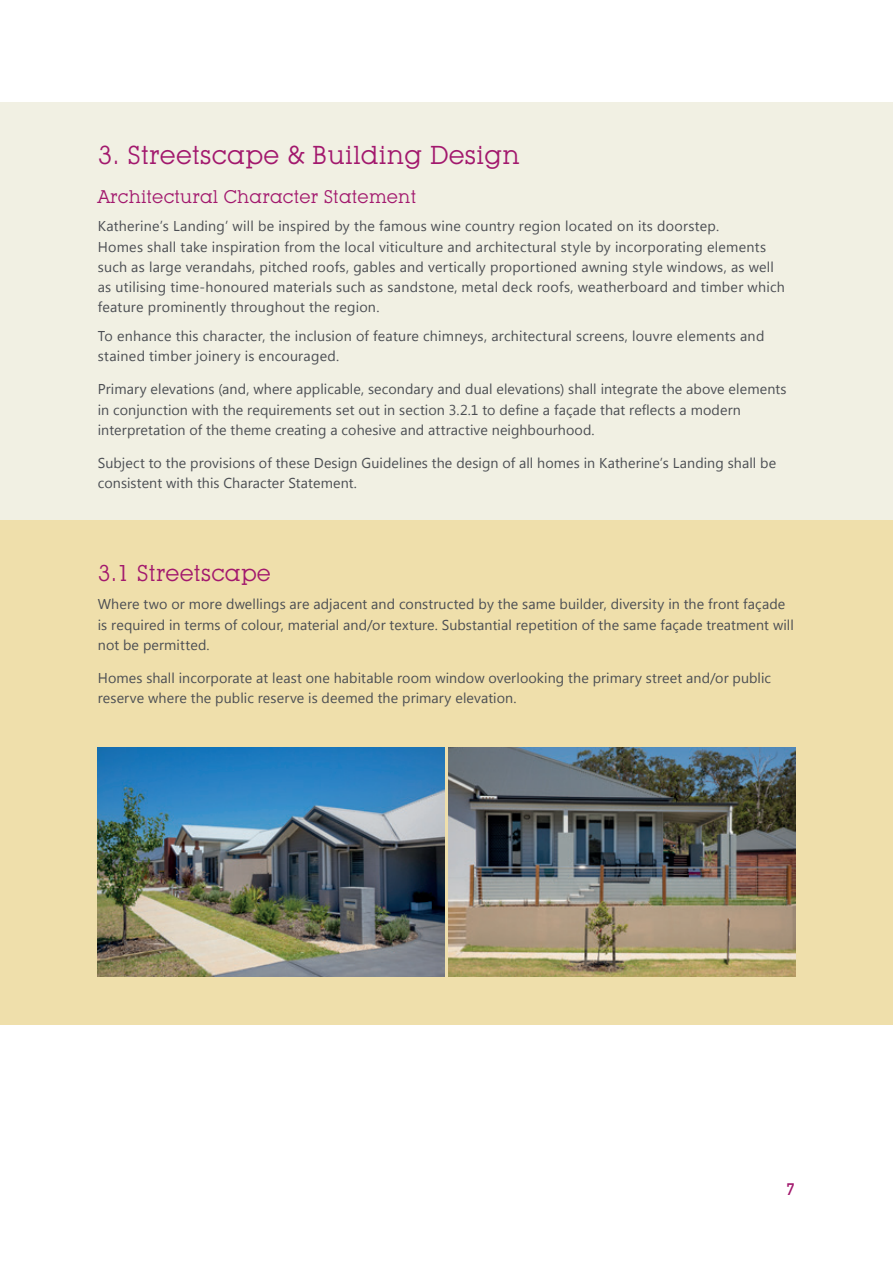
<style>
.page{position:relative;width:893px;height:1263px;background:#fff}
.page>*{position:absolute;margin:0;border:0;box-sizing:border-box;transform-origin:0 0}
.t1{font:25.5px "Lubalin Graph IT Cby BT";letter-spacing:.01em;color:#a2186d}
.t2{font:22.5px "Lubalin Graph IT Cby BT";letter-spacing:.01em;color:#a2186d}
.t3{font:18px "Lubalin Graph IT Cby BT";letter-spacing:.01em;color:#a2186d}
.t4{font:500 16.5px "Lubalin Graph IT Cby BT";color:#a2186d}
.t5{font:14.25px/20.2px "Segoe UI";letter-spacing:.01em;color:#4b4e53}
</style>
<div class="page">
<div style="left:0;top:102px;width:893px;height:419px;background:#f1f0e3"></div>
<div style="left:0;top:521px;width:893px;height:504px;background:#efdfab"></div>
<img style="left:98px;top:747px;width:346px;height:229px">
<img style="left:449px;top:747px;width:346px;height:229px">
<h1 class="t1" style="left:98px;top:139px;width:423px">3. Streetscape &amp; Building Design</h1>
<p class="t3" style="left:98px;top:185px;width:320px">Architectural Character Statement</p>
<p class="t5" style="left:98px;top:216px;width:688px">Katherine’s Landing’ will be inspired by the famous wine country region located on its doorstep.<br>Homes shall take inspiration from the local viticulture and architectural style by incorporating elements such as large verandahs, pitched roofs, gables and vertically proportioned awning style windows, as well as utilising time-honoured materials such as sandstone, metal deck roofs, weatherboard and timber which feature prominently throughout the region.</p>
<p class="t5" style="left:98px;top:325px;width:668px">To enhance this character, the inclusion of feature chimneys, architectural screens, louvre elements and stained timber joinery is encouraged.</p>
<p class="t5" style="left:98px;top:379px;width:690px">Primary elevations (and, where applicable, secondary and dual elevations) shall integrate the above elements in conjunction with the requirements set out in section 3.2.1 to define a façade that reflects a modern interpretation of the theme creating a cohesive and attractive neighbourhood.</p>
<p class="t5" style="left:98px;top:452px;width:680px">Subject to the provisions of these Design Guidelines the design of all homes in Katherine’s Landing shall be consistent with this Character Statement.</p>
<h2 class="t2" style="left:98px;top:559px;width:175px">3.1 Streetscape</h2>
<p class="t5" style="left:98px;top:594px;width:698px">Where two or more dwellings are adjacent and constructed by the same builder, diversity in the front façade is required in terms of colour, material and/or texture. Substantial repetition of the same façade treatment will not be permitted.</p>
<p class="t5" style="left:98px;top:667px;width:675px">Homes shall incorporate at least one habitable room window overlooking the primary street and/or public reserve where the public reserve is deemed the primary elevation.</p>
<p class="t4" style="left:786px;top:1179px;width:11px">7</p>
</div>
